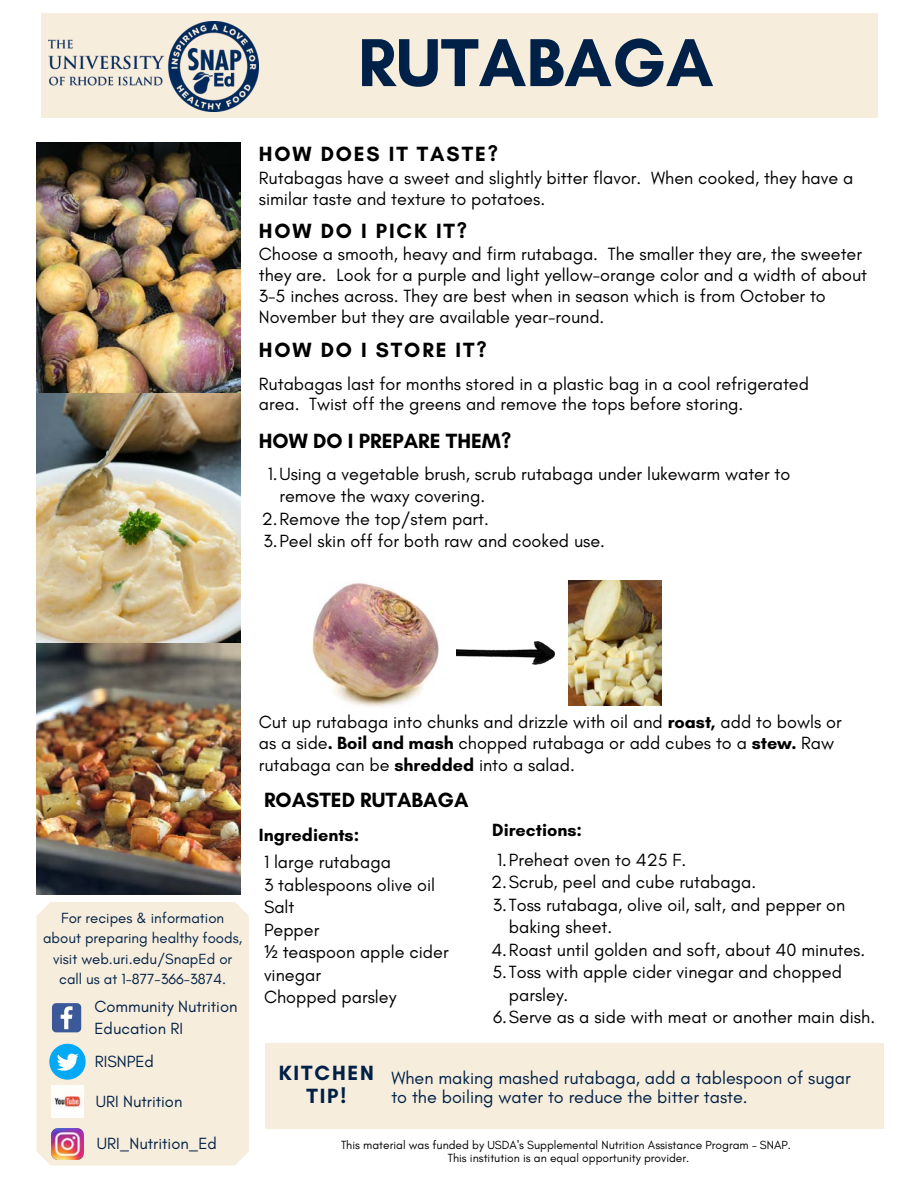
<style>
.page{position:relative;width:918px;height:1188px;background:#fff}
.page>*{position:absolute;margin:0;border:0;box-sizing:border-box;transform-origin:0 0}
.t1{font:700 69px "Glacial Indifference";color:#002147}
.t2{font:700 21px "Glacial Indifference";letter-spacing:.09em;color:#000}
.t3{font:700 21px "Glacial Indifference";color:#000}
.t4{font:700 21px/23.1px "Glacial Indifference";letter-spacing:.09em;color:#002147;text-align:center}
.t5{font:18px/22.5px "Glacial Indifference";color:#000}
.t6{font:18px/19.2px "Glacial Indifference";color:#002147}
.t7{font:700 18px "Glacial Indifference";color:#000}
.t8{font:16.5px "Glacial Indifference";color:#002147}
.t9{font:15px/20.2px "Glacial Indifference";color:#002147;text-align:center}
.t10{font:12px "Glacial Indifference";color:#000}
.s1{font-weight:700}
.s2{font-family:"Noto Sans"}
</style>
<div class="page">
<div style="left:41px;top:13px;width:837px;height:104px;background:#f7eddc"></div>
<div style="left:37px;top:902px;width:212px;height:264px;background:#f7eddc"></div>
<svg style="left:52px;top:1003px;width:29px;height:29px"></svg>
<img style="left:52px;top:1128px;width:31px;height:32px">
<img style="left:37px;top:142px;width:203px;height:753px">
<svg style="left:49px;top:1044px;width:37px;height:36px"></svg>
<img style="left:52px;top:1085px;width:31px;height:33px">
<div style="left:265px;top:1044px;width:619px;height:85px;background:#f7eddc"></div>
<img style="left:569px;top:580px;width:93px;height:125px">
<img style="left:456px;top:641px;width:99px;height:24px">
<img style="left:312px;top:583px;width:127px;height:124px">
<img style="left:48px;top:21px;width:211px;height:90px">
<p class="t1" style="left:358px;top:21px;width:357px">RUTABAGA</p>
<p class="t2" style="left:259px;top:141px;width:241px">HOW DOES IT TASTE?</p>
<p class="t5" style="left:259px;top:167px;width:596px;line-height:21.3px">Rutabagas have a sweet and slightly bitter flavor. When cooked, they have a similar taste and texture to potatoes.</p>
<p class="t2" style="left:259px;top:218px;width:210px">HOW DO I PICK IT?</p>
<p class="t5" style="left:259px;top:243px;width:610px;line-height:20.9px">Choose a smooth, heavy and firm rutabaga. The smaller they are, the sweeter they are. Look for a purple and light yellow-orange color and a width of about 3-5 inches across. They are best when in season which is from October to November but they are available year-round.</p>
<p class="t2" style="left:259px;top:337px;width:229px">HOW DO I STORE IT?</p>
<p class="t5" style="left:259px;top:373px;width:552px;line-height:20.9px">Rutabagas last for months stored in a plastic bag in a cool refrigerated area. Twist off the greens and remove the tops before storing.</p>
<p class="t3" style="left:259px;top:428px;width:254px">HOW DO I PREPARE THEM?</p>
<p class="t5" style="left:279px;top:462px;width:512px;text-indent:-12px">1.Using a vegetable brush, scrub rutabaga under lukewarm water to remove the waxy covering.</p>
<p class="t5" style="left:262px;top:507px;width:229px">2.Remove the top/stem part.</p>
<p class="t5" style="left:263px;top:530px;width:343px">3.Peel skin off for both raw and cooked use.</p>
<p class="t9" style="left:43px;top:908px;width:201px">For recipes &amp; information about preparing healthy foods, visit web.uri.edu/SnapEd or call us at 1-877-366-3874.</p>
<p class="t8" style="left:95px;top:996px;width:145px">Community Nutrition</p>
<p class="t8" style="left:95px;top:1018px;width:90px">Education RI</p>
<p class="t8" style="left:95px;top:1052px;width:61px">RISNPEd</p>
<p class="t8" style="left:96px;top:1091px;width:88px">URI Nutrition</p>
<p class="t8" style="left:97px;top:1133px;width:122px">URI_Nutrition_Ed</p>
<p class="t5" style="left:259px;top:711px;width:584px;line-height:21.3px">Cut up rutabaga into chunks and drizzle with oil and <span class="s1">roast,</span> add to bowls or as a side<span class="s1">. Boil and mash</span> chopped rutabaga or add cubes to a <span class="s1">stew.</span> Raw rutabaga can be <span class="s1">shredded</span> into a salad.</p>
<p class="t3" style="left:264px;top:787px;width:206px">ROASTED RUTABAGA</p>
<p class="t7" style="left:259px;top:824px;width:102px">Ingredients:</p>
<p class="t7" style="left:492px;top:819px;width:91px">Directions:</p>
<p class="t5" style="left:264px;top:851px;width:128px">1 large rutabaga</p>
<p class="t5" style="left:264px;top:873px;width:173px">3 tablespoons olive oil</p>
<p class="t5" style="left:264px;top:896px;width:32px">Salt</p>
<p class="t5" style="left:264px;top:918px;width:57px">Pepper</p>
<p class="t5" style="left:264px;top:941px;width:186px"><span class="s2">½</span> teaspoon apple cider vinegar</p>
<p class="t5" style="left:264px;top:986px;width:134px">Chopped parsley</p>
<p class="t5" style="left:497px;top:848px;width:191px">1.Preheat oven to 425 F.</p>
<p class="t5" style="left:491px;top:871px;width:267px">2.Scrub, peel and cube rutabaga.</p>
<p class="t5" style="left:509px;top:893px;width:338px;text-indent:-16px">3.Toss rutabaga, olive oil, salt, and pepper on baking sheet.</p>
<p class="t5" style="left:491px;top:938px;width:375px">4.Roast until golden and soft, about 40 minutes.</p>
<p class="t5" style="left:509px;top:961px;width:335px;text-indent:-17px">5.Toss with apple cider vinegar and chopped parsley.</p>
<p class="t5" style="left:493px;top:1006px;width:384px">6.Serve as a side with meat or another main dish.</p>
<p class="t4" style="left:279px;top:1061px;width:97px">KITCHEN<br>TIP!</p>
<p class="t6" style="left:391px;top:1068px;width:461px">When making mashed rutabaga, add a tablespoon of sugar to the boiling water to reduce the bitter taste.</p>
<p class="t10" style="left:341px;top:1138px;width:452px">This material was funded by USDA's Supplemental Nutrition Assistance Program – SNAP.</p>
<p class="t10" style="left:448px;top:1151px;width:243px">This institution is an equal opportunity provider.</p>
</div>
